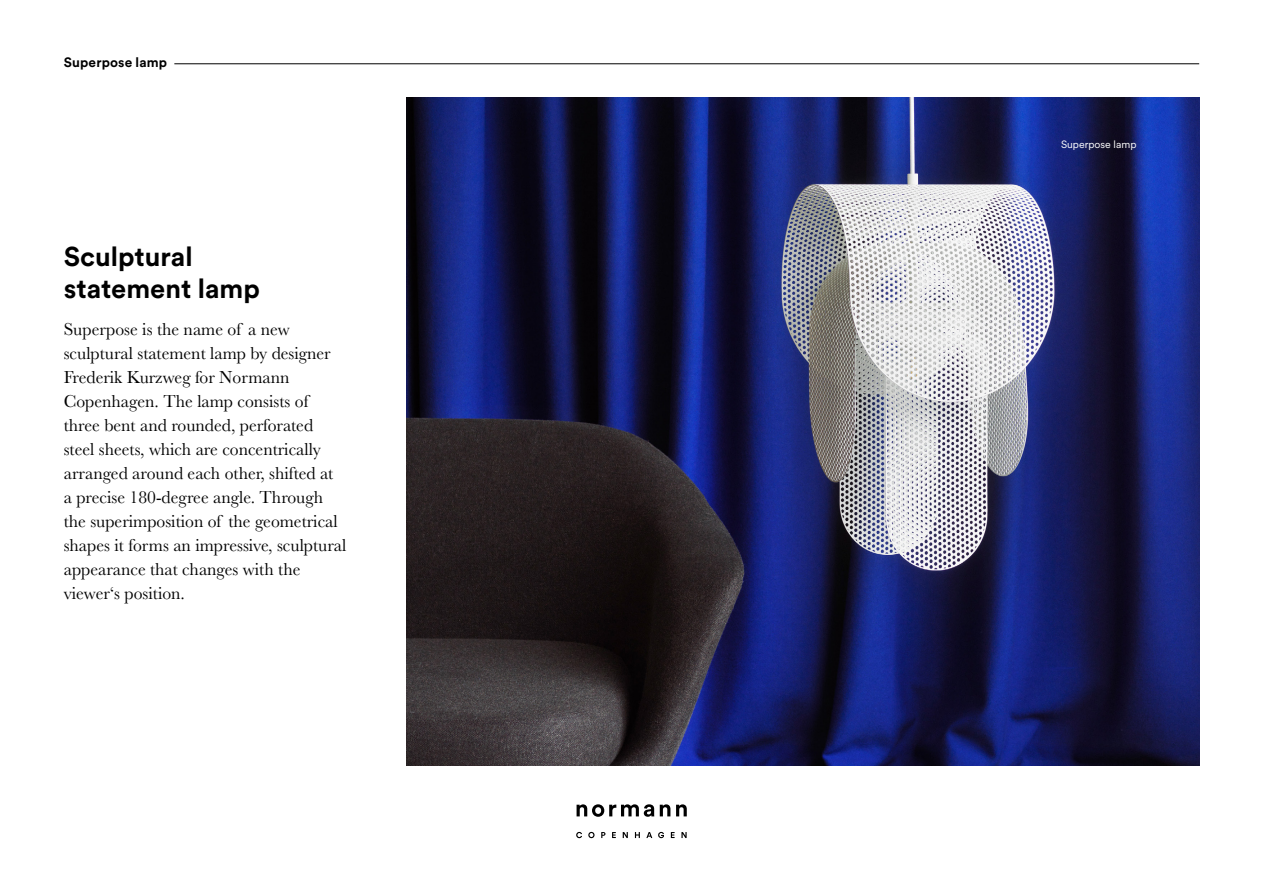
<style>
.page{position:relative;width:1263px;height:893px;background:#fff}
.page>*{position:absolute;margin:0;border:0;box-sizing:border-box;transform-origin:0 0}
.t1{font:700 27px/31.5px "Circular XX";color:#000}
.t2{font:18px/24px "Baskerville";color:#000}
.t3{font:700 13.5px "Circular XX";letter-spacing:.01em;color:#000}
.t4{font:10.5px "Circular XX";color:#fff}
</style>
<div class="page">
<img style="left:406px;top:98px;width:793px;height:667px">
<svg style="left:576px;top:804px;width:111px;height:13px"></svg>
<svg style="left:576px;top:832px;width:111px;height:6px"></svg>
<hr style="left:174px;top:63px;width:1025px;height:1px;background:#000">
<p class="t3" style="left:64px;top:53px;width:105px">Superpose lamp</p>
<h1 class="t1" style="left:64px;top:240px;width:198px">Sculptural statement lamp</h1>
<p class="t2" style="left:64px;top:318px;width:284px">Superpose is the name of a new sculptural statement lamp by designer Frederik Kurzweg for Normann Copenhagen. The lamp consists of three bent and rounded, perforated steel sheets, which are concentrically arranged around each other, shifted at<br>a precise 180-degree angle. Through the superimposition of the geometrical shapes it forms an impressive, sculptural appearance that changes with the viewer‘s position.</p>
<p class="t4" style="left:1061px;top:138px;width:77px">Superpose lamp</p>
</div>
